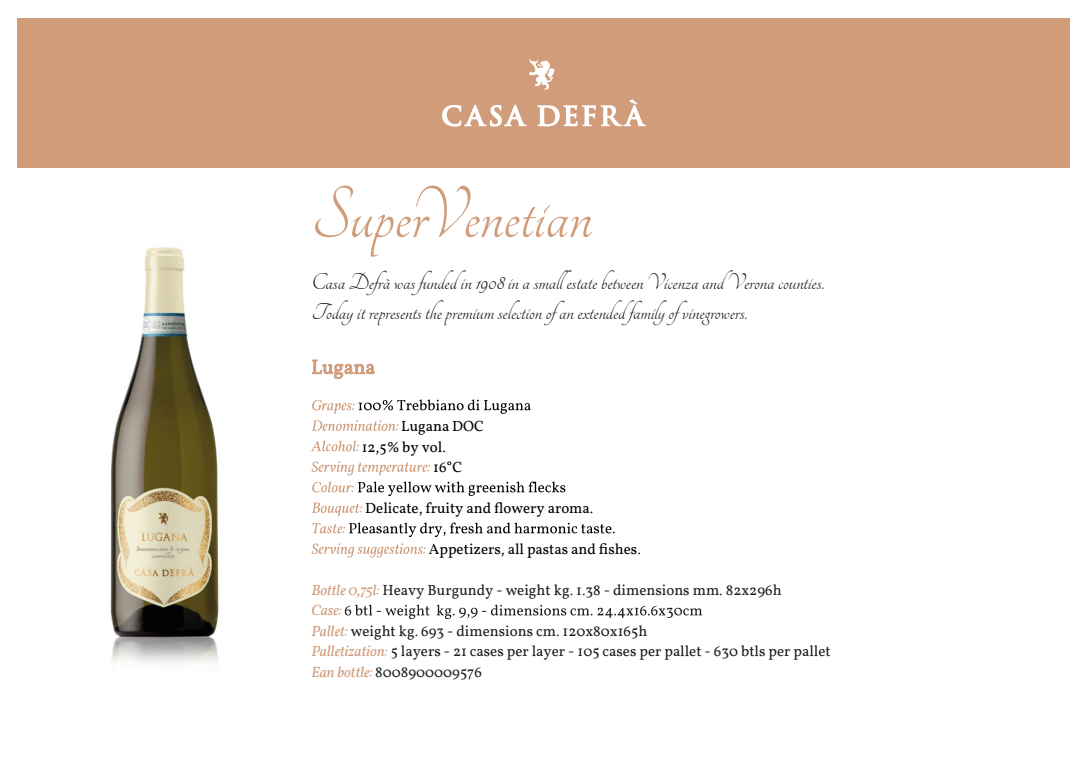
<style>
.page{position:relative;width:1088px;height:780px;background:#fff}
.page>*{position:absolute;margin:0;border:0;box-sizing:border-box;transform-origin:0 0}
.t1{font:80px "Tangerine";color:#d09c7a}
.t2{font:25px/30px "Tangerine";color:#1d1d1b}
.t3{font:20px "Vollkorn";color:#d09c7a}
.t4{font:15px/20.5px "Vollkorn";color:#1d1d1b}
.t5{font:15px "Vollkorn";color:#000}
.s1{font-style:italic;color:#d09c7a}
</style>
<div class="page">
<svg style="left:312px;top:359px;width:63px;height:20px"></svg>
<svg style="left:312px;top:399px;width:219px;height:15px"></svg>
<svg style="left:312px;top:420px;width:86px;height:11px"></svg>
<svg style="left:311px;top:440px;width:48px;height:11px"></svg>
<svg style="left:311px;top:461px;width:119px;height:14px"></svg>
<svg style="left:312px;top:481px;width:253px;height:15px"></svg>
<svg style="left:312px;top:502px;width:50px;height:14px"></svg>
<svg style="left:312px;top:522px;width:303px;height:15px"></svg>
<svg style="left:311px;top:543px;width:115px;height:14px"></svg>
<svg style="left:345px;top:604px;width:357px;height:15px"></svg>
<img style="left:110px;top:247px;width:109px;height:416px">
<div style="left:18px;top:18px;width:1052px;height:149px;background:#d09c7a"></div>
<svg style="left:529px;top:58px;width:26px;height:32px"></svg>
<svg style="left:442px;top:105px;width:85px;height:22px"></svg>
<svg style="left:537px;top:99px;width:109px;height:27px"></svg>
<h1 class="t1" style="left:311px;top:176px;width:282px">SuperVenetian</h1>
<h2 class="t2" style="left:312px;top:267px;width:514px">Casa Defrà was funded in 1908 in a small estate between Vicenza and Verona counties.<br>Today it represents the premium selection ofan extended family ofvinegrowers.</h2>
<h3 class="t3" style="left:322px;top:355px;width:54px">ugana</h3>
<p class="t5" style="left:401px;top:417px;width:84px">Lugana DOC</p>
<p class="t5" style="left:362px;top:437px;width:86px">12,5% by vol.</p>
<p class="t5" style="left:433px;top:457px;width:30px">16°C</p>
<p class="t5" style="left:365px;top:498px;width:230px">Delicate, fruity and flowery aroma.</p>
<p class="t5" style="left:429px;top:539px;width:213px">Appetizers, all pastas and fishes.</p>
<p class="t4" style="left:311px;top:579px;width:521px"><span class="s1">Bottle 0,75l:</span> Heavy Burgundy - weight kg. 1.38 - dimensions mm. 82x296h<br><span class="s1">Case:<br>Pallet:</span> weight kg. 693 - dimensions cm. 120x80x165h<br><span class="s1">Palletization:</span> 5 layers - 21 cases per layer - 105 cases per pallet - 630 btls per pallet <span class="s1">Ean bottle:</span> 8008900009576</p>
</div>
